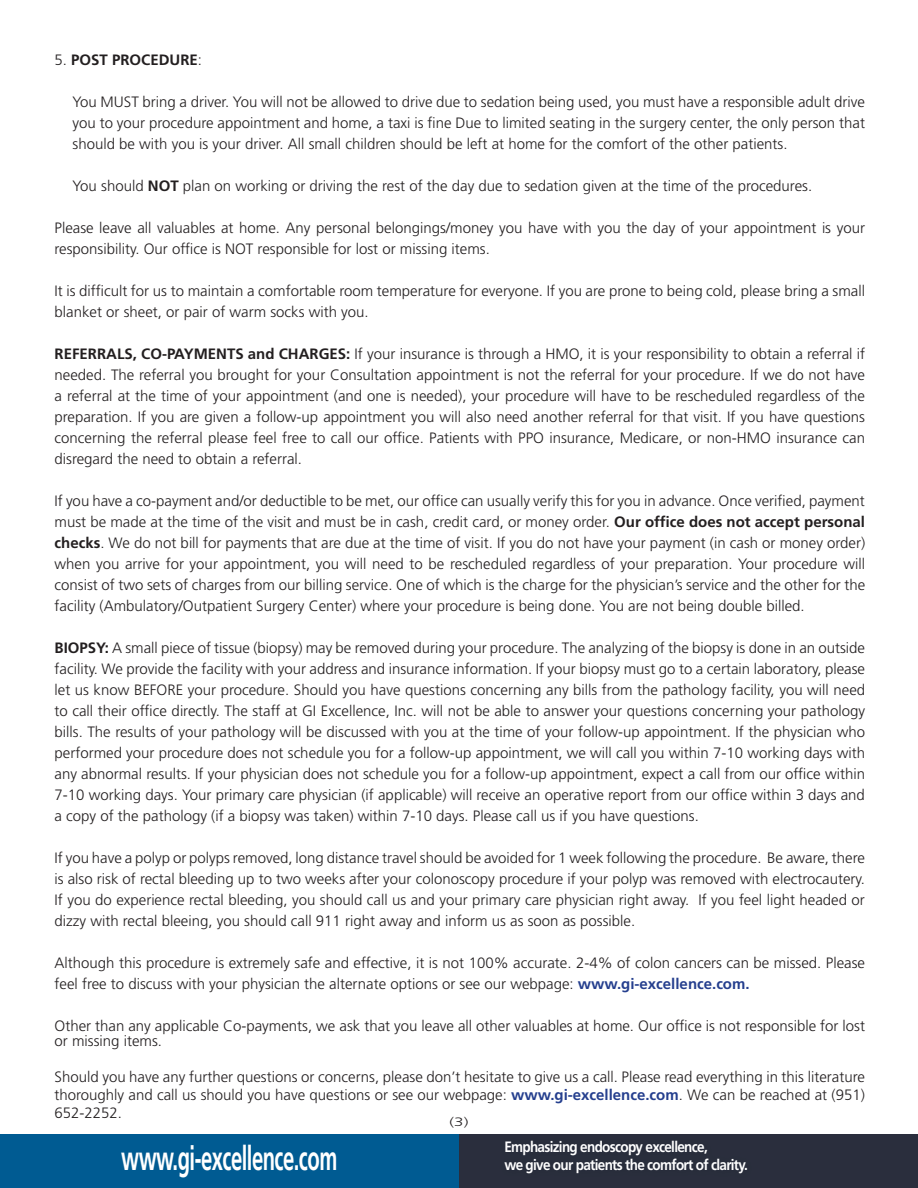
<style>
.page{position:relative;width:918px;height:1188px;background:#fff}
.page>*{position:absolute;margin:0;border:0;box-sizing:border-box;transform-origin:0 0}
.t1{font:700 33.75px "Frutiger LT Std";letter-spacing:-.025em;color:#fff;scale:.6 1}
.t2{font:300 15px/21px "Frutiger LT Std";color:#231f20;text-align:justify}
.t3{font:700 15px/18px "Frutiger LT Std";letter-spacing:-.05em;color:#fff;scale:.9 1}
.t4{font:700 15px "Frutiger LT Std";color:#231f20}
.t5{font:300 12.15px "Frutiger LT Std";color:#231f20;scale:1.39 1}
.s1{font-weight:300}
.s2{font-weight:700}
.s3{font-weight:700;color:#253f8e}
</style>
<div class="page">
<div style="left:0;top:1134px;width:459px;height:54px;background:#005b92"></div>
<div style="left:459px;top:1134px;width:459px;height:54px;background:#2a2e3d"></div>
<p class="t4" style="left:55px;top:51px;width:149px"><span class="s1">5.</span> POST PROCEDURE<span class="s1">:</span></p>
<p class="t2" style="left:73px;top:91px;width:794px">You MUST bring a driver. You will not be allowed to drive due to sedation being used, you must have a responsible adult drive you to your procedure appointment and home, a taxi is fine Due to limited seating in the surgery center, the only person that should be with you is your driver. All small children should be left at home for the comfort of the other patients.</p>
<p class="t2" style="left:73px;top:175px;width:741px">You should <span class="s2">NOT</span> plan on working or driving the rest of the day due to sedation given at the time of the procedures.</p>
<p class="t2" style="left:55px;top:217px;width:812px">Please leave all valuables at home. Any personal belongings/money you have with you the day of your appointment is your responsibility. Our office is NOT responsible for lost or missing items.</p>
<p class="t2" style="left:55px;top:280px;width:812px">It is difficult for us to maintain a comfortable room temperature for everyone. If you are prone to being cold, please bring a small blanket or sheet, or pair of warm socks with you.</p>
<p class="t2" style="left:55px;top:343px;width:812px"><span class="s2">REFERRALS, CO-PAYMENTS and CHARGES:</span> If your insurance is through a HMO, it is your responsibility to obtain a referral if needed. The referral you brought for your Consultation appointment is not the referral for your procedure. If we do not have a referral at the time of your appointment (and one is needed), your procedure will have to be rescheduled regardless of the preparation. If you are given a follow-up appointment you will also need another referral for that visit. If you have questions concerning the referral please feel free to call our office. Patients with PPO insurance, Medicare, or non-HMO insurance can disregard the need to obtain a referral.</p>
<p class="t2" style="left:55px;top:490px;width:812px">If you have a co-payment and/or deductible to be met, our office can usually verify this for you in advance. Once verified, payment must be made at the time of the visit and must be in cash, credit card, or money order. <span class="s2">Our office does not accept personal checks</span>. We do not bill for payments that are due at the time of visit. If you do not have your payment (in cash or money order) when you arrive for your appointment, you will need to be rescheduled regardless of your preparation. Your procedure will consist of two sets of charges from our billing service. One of which is the charge for the physician’s service and the other for the facility (Ambulatory/Outpatient Surgery Center) where your procedure is being done. You are not being double billed.</p>
<p class="t2" style="left:55px;top:637px;width:812px"><span class="s2">BIOPSY:</span> A small piece of tissue (biopsy) may be removed during your procedure. The analyzing of the biopsy is done in an outside facility. We provide the facility with your address and insurance information. If your biopsy must go to a certain laboratory, please let us know BEFORE your procedure. Should you have questions concerning any bills from the pathology facility, you will need to call their office directly. The staff at GI Excellence, Inc. will not be able to answer your questions concerning your pathology bills. The results of your pathology will be discussed with you at the time of your follow-up appointment. If the physician who performed your procedure does not schedule you for a follow-up appointment, we will call you within 7-10 working days with any abnormal results. If your physician does not schedule you for a follow-up appointment, expect a call from our office within 7-10 working days. Your primary care physician (if applicable) will receive an operative report from our office within 3 days and a copy of the pathology (if a biopsy was taken) within 7-10 days. Please call us if you have questions.</p>
<p class="t2" style="left:55px;top:847px;width:812px">If you have a polyp or polyps removed, long distance travel should be avoided for 1 week following the procedure. Be aware, there is also risk of rectal bleeding up to two weeks after your colonoscopy procedure if your polyp was removed with electrocautery.<br>If you do experience rectal bleeding, you should call us and your primary care physician right away. If you feel light headed or dizzy with rectal bleeing, you should call 911 right away and inform us as soon as possible.</p>
<p class="t2" style="left:55px;top:952px;width:812px">Although this procedure is extremely safe and effective, it is not 100% accurate. 2-4% of colon cancers can be missed. Please feel free to discuss with your physician the alternate options or see our webpage: <span class="s3">www.gi-excellence.com.</span></p>
<p class="t2" style="left:55px;top:1018px;width:812px;line-height:15px">Other than any applicable Co-payments, we ask that you leave all other valuables at home. Our office is not responsible for lost or missing items.</p>
<p class="t2" style="left:55px;top:1068px;width:812px;line-height:18px">Should you have any further questions or concerns, please don’t hesitate to give us a call. Please read everything in this literature thoroughly and call us should you have questions or see our webpage: <span class="s3">www.gi-excellence.com</span>. We can be reached at (951)<br>652-2252.</p>
<p class="t1" style="left:121px;top:1138px;width:362px">www.gi-excellence.com</p>
<p class="t3" style="left:504px;top:1138px;width:272px">Emphasizing endoscopy excellence,<br>we give our patients the comfort of clarity.</p>
<p class="t5" style="left:450px;top:1115px;width:15px">(3)</p>
</div>
